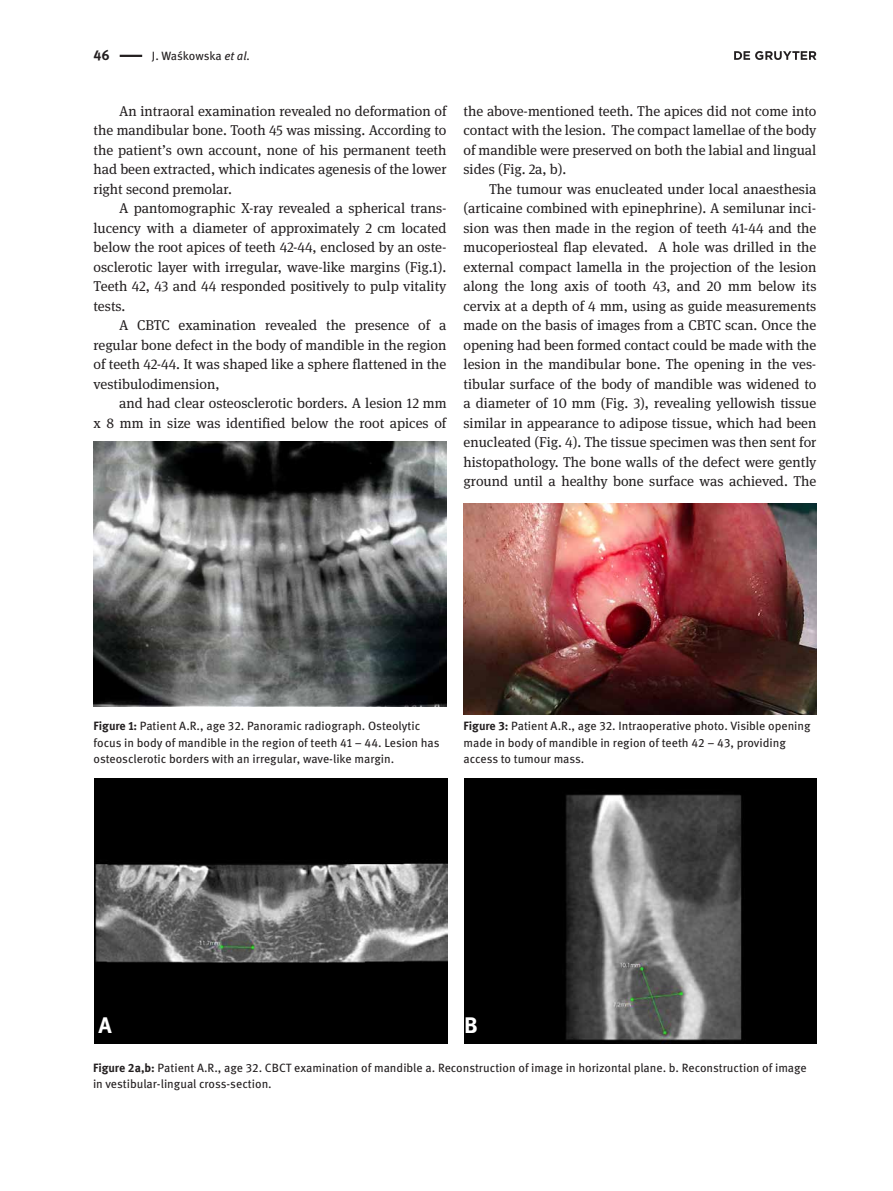
<style>
.page{position:relative;width:893px;height:1191px;background:#fff}
.page>*{position:absolute;margin:0;border:0;box-sizing:border-box;transform-origin:0 0}
.t1{font:700 22.5px "DG Meta Science";color:#fff}
.t2{font:14.25px/19.5px "DG Meta Serif Science";color:#231f20;text-align:justify}
.t3{font:700 14.25px "DG Meta Science";color:#231f20}
.t4{font:12px/16.5px "DG Meta Science";color:#231f20}
.s1{font-style:italic}
.s2{font-weight:700}
</style>
<div class="page">
<svg style="left:734px;top:51px;width:82px;height:9px"></svg>
<hr style="left:120px;top:55px;width:22px;height:2px;background:#231f20">
<img style="left:94px;top:442px;width:352px;height:264px">
<img style="left:463px;top:503px;width:353px;height:211px">
<img style="left:94px;top:778px;width:353px;height:265px">
<img style="left:464px;top:778px;width:353px;height:265px">
<p class="t3" style="left:94px;top:44px;width:18px">46</p>
<p class="t4" style="left:152px;top:47px;width:100px">J. Waśkowska <span class="s1">et al.</span></p>
<p class="t2" style="left:94px;top:101px;width:354px;text-indent:26px">An intraoral examination revealed no deformation of the mandibular bone. Tooth 45 was missing. According to the patient’s own account, none of his permanent teeth had been extracted, which indicates agenesis of the lower right second premolar.</p>
<p class="t2" style="left:94px;top:198px;width:354px;text-indent:26px">A pantomographic X-ray revealed a spherical trans&shy;lucency with a diameter of approximately 2 cm located below the root apices of teeth 42-44, enclosed by an oste&shy;osclerotic layer with irregular, wave-like margins (Fig.1).<br>Teeth 42, 43 and 44 responded positively to pulp vitality tests.</p>
<p class="t2" style="left:94px;top:315px;width:354px;text-indent:26px">A CBTC examination revealed the presence of a regular bone defect in the body of mandible in the region of teeth 42-44. It was shaped like a sphere flattened in the vestibulodimension,</p>
<p class="t2" style="left:94px;top:393px;width:354px;text-align:right">and had clear osteosclerotic borders. A lesion 12 mm<br>x 8 mm in size was identified below the root apices of</p>
<p class="t2" style="left:463px;top:101px;width:354px">the above-mentioned teeth. The apices did not come into contact with the lesion. The compact lamellae of the body of mandible were preserved on both the labial and lingual sides (Fig. 2a, b).</p>
<p class="t2" style="left:463px;top:179px;width:354px;text-indent:26px">The tumour was enucleated under local anaesthesia (articaine combined with epinephrine). A semilunar inci&shy;sion was then made in the region of teeth 41-44 and the mucoperiosteal flap elevated. A hole was drilled in the external compact lamella in the projection of the lesion along the long axis of tooth 43, and 20 mm below its cervix at a depth of 4 mm, using as guide measurements made on the basis of images from a CBTC scan. Once the opening had been formed contact could be made with the lesion in the mandibular bone. The opening in the ves&shy;tibular surface of the body of mandible was widened to a diameter of 10 mm (Fig. 3), revealing yellowish tissue similar in appearance to adipose tissue, which had been enucleated (Fig. 4). The tissue specimen was then sent for histopathology. The bone walls of the defect were gently ground until a healthy bone surface was achieved. The</p>
<p class="t4" style="left:94px;top:717px;width:348px"><span class="s2">Figure 1:</span> Patient A.R., age 32. Panoramic radiograph. Osteolytic focus in body of mandible in the region of teeth 41 – 44. Lesion has osteosclerotic borders with an irregular, wave-like margin.</p>
<p class="t4" style="left:463px;top:717px;width:349px"><span class="s2">Figure 3:</span> Patient A.R., age 32. Intraoperative photo. Visible opening made in body of mandible in region of teeth 42 – 43, providing access to tumour mass.</p>
<h1 class="t1" style="left:98px;top:1006px;width:15px">A</h1>
<h1 class="t1" style="left:464px;top:1006px;width:15px">B</h1>
<p class="t4" style="left:93px;top:1058px;width:715px"><span class="s2">Figure 2a,b:</span> Patient A.R., age 32. CBCT examination of mandible a. Reconstruction of image in horizontal plane. b. Reconstruction of image in vestibular-lingual cross-section.</p>
</div>
